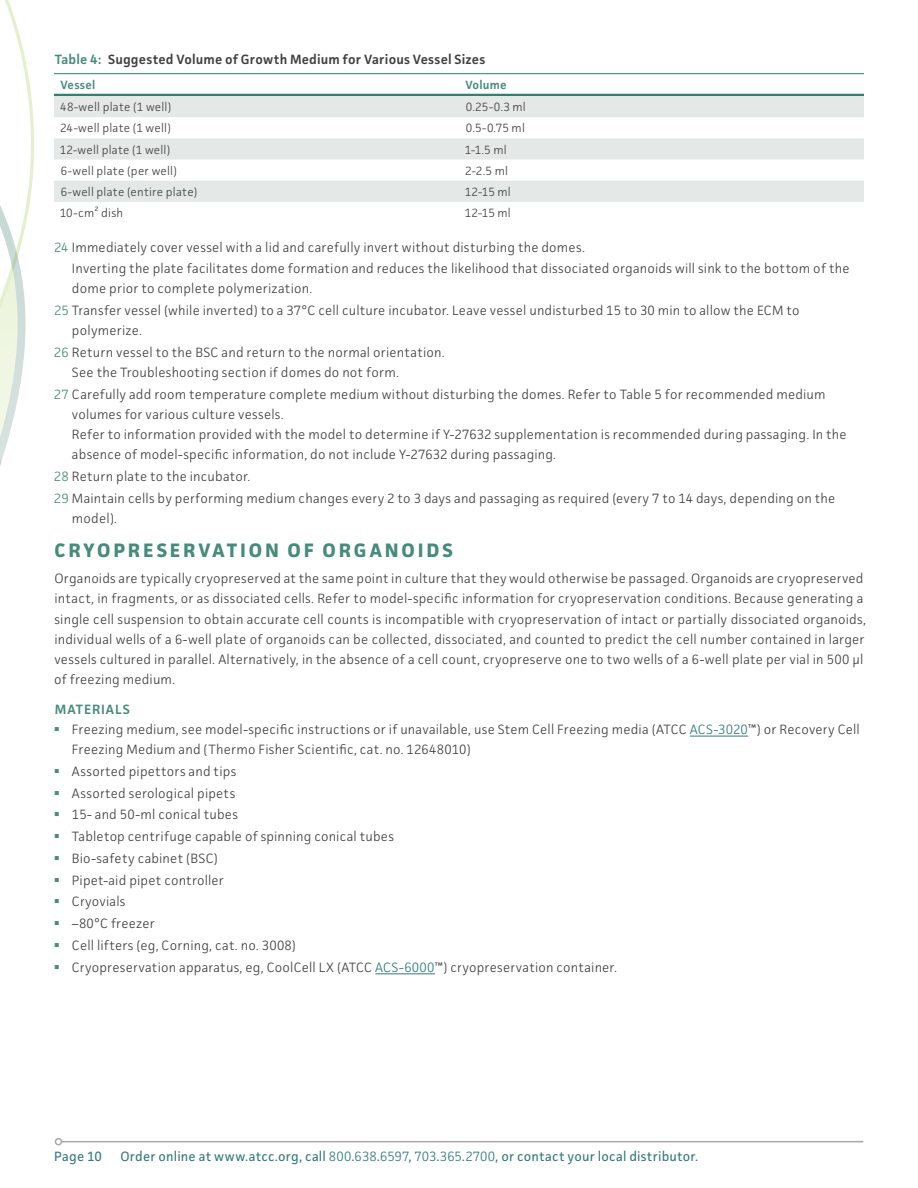
<style>
.page{position:relative;width:918px;height:1188px;background:#fff}
.page>*{position:absolute;margin:0;border:0;box-sizing:border-box;transform-origin:0 0}
.t1{font:700 19.5px "Facit";letter-spacing:.145em;color:#488a7b}
.t2{font:300 13.5px/20.2px "Facit";letter-spacing:.015em;color:#414042}
.t3{font:13.5px "Facit";letter-spacing:.01em;color:#34797c}
.t4{font:600 13.5px "Facit";letter-spacing:.01em;color:#414042}
.t5{font:300 12px "Facit";letter-spacing:.015em;color:#414042}
.t6{font:600 12px "Facit";letter-spacing:.02em;color:#488a7b}
.s1{color:#488a7b}
.s2{font-weight:600;color:#488a7b}
.s3{color:#34797c}
.s4{font-weight:300}
</style>
<div class="page">
<hr style="left:62px;top:1141px;width:801px;height:1px;background:#a8a8aa">
<div style="left:55px;top:1138px;width:7px;height:7px;border:2px solid #a8a8aa;border-radius:50%"></div>
<hr style="left:690px;top:736px;width:58px;height:1px;background:#34797c">
<hr style="left:375px;top:973px;width:60px;height:1px;background:#34797c">
<svg style="left:54px;top:96px;width:810px;height:106px;fill:#e4e9e7"></svg>
<hr style="left:54px;top:73px;width:405px;height:1px;background:#2e8272">
<hr style="left:459px;top:73px;width:405px;height:1px;background:#2e8272">
<hr style="left:54px;top:94px;width:405px;height:2px;background:#2e8272">
<hr style="left:459px;top:94px;width:405px;height:2px;background:#2e8272">
<svg style="left:0;top:0;width:34px;height:466px"></svg>
<p class="t4" style="left:55px;top:51px;width:432px"><span class="s1">Table 4:</span> Suggested Volume of Growth Medium for Various Vessel Sizes</p>
<p class="t6" style="left:60px;top:77px;width:36px">Vessel</p>
<p class="t6" style="left:465px;top:77px;width:43px">Volume</p>
<p class="t5" style="left:60px;top:100px;width:113px">48-well plate (1 well)</p>
<p class="t5" style="left:466px;top:100px;width:62px">0.25-0.3 ml</p>
<p class="t5" style="left:60px;top:121px;width:112px">24-well plate (1 well)</p>
<p class="t5" style="left:466px;top:121px;width:61px">0.5-0.75 ml</p>
<p class="t5" style="left:60px;top:142px;width:112px">12-well plate (1 well)</p>
<p class="t5" style="left:465px;top:142px;width:43px">1-1.5 ml</p>
<p class="t5" style="left:61px;top:163px;width:118px">6-well plate (per well)</p>
<p class="t5" style="left:465px;top:163px;width:44px">2-2.5 ml</p>
<p class="t5" style="left:61px;top:184px;width:138px">6-well plate (entire plate)</p>
<p class="t5" style="left:465px;top:184px;width:48px">12-15 ml</p>
<p class="t5" style="left:60px;top:205px;width:65px">10-cm² dish</p>
<p class="t5" style="left:465px;top:205px;width:48px">12-15 ml</p>
<p class="t2" style="left:72px;top:237px;width:779px;text-indent:-18px"><span class="s1">24</span> Immediately cover vessel with a lid and carefully invert without disturbing the domes.<br>Inverting the plate facilitates dome formation and reduces the likelihood that dissociated organoids will sink to the bottom of the dome prior to complete polymerization.</p>
<p class="t2" style="left:72px;top:300px;width:729px;text-indent:-18px"><span class="s1">25</span> Transfer vessel (while inverted) to a 37°C cell culture incubator. Leave vessel undisturbed 15 to 30 min to allow the ECM to polymerize.</p>
<p class="t2" style="left:72px;top:342px;width:374px;text-indent:-18px"><span class="s1">26</span> Return vessel to the BSC and return to the normal orientation.<br>See the Troubleshooting section if domes do not form.</p>
<p class="t2" style="left:72px;top:384px;width:776px;text-indent:-18px"><span class="s1">27</span> Carefully add room temperature complete medium without disturbing the domes. Refer to Table 5 for recommended medium volumes for various culture vessels.<br>Refer to information provided with the model to determine if Y-27632 supplementation is recommended during passaging. In the absence of model-specific information, do not include Y-27632 during passaging.</p>
<p class="t2" style="left:54px;top:465px;width:783px;line-height:21.8px"><span class="s1">28</span> Return plate to the incubator.<br><span class="s1">29</span> Maintain cells by performing medium changes every 2 to 3 days and passaging as required (every 7 to 14 days, depending on the</p>
<p class="t2" style="left:72px;top:508px;width:46px">model).</p>
<h1 class="t1" style="left:55px;top:538px;width:400px">CRYOPRESERVATION OF ORGANOIDS</h1>
<p class="t2" style="left:54px;top:568px;width:813px">Organoids are typically cryopreserved at the same point in culture that they would otherwise be passaged. Organoids are cryopreserved intact, in fragments, or as dissociated cells. Refer to model-specific information for cryopreservation conditions. Because generating a single cell suspension to obtain accurate cell counts is incompatible with cryopreservation of intact or partially dissociated organoids, individual wells of a 6-well plate of organoids can be collected, dissociated, and counted to predict the cell number contained in larger vessels cultured in parallel. Alternatively, in the absence of a cell count, cryopreserve one to two wells of a 6-well plate per vial in 500 μl of freezing medium.</p>
<p class="t2" style="left:72px;top:699px;width:789px;text-indent:-17px"><span class="s2">MATERIALS<br></span>Freezing medium, see model-specific instructions or if unavailable, use Stem Cell Freezing media (ATCC <span class="s3">ACS-3020</span>™) or Recovery Cell<br>Freezing Medium and (Thermo Fisher Scientific, cat. no. 12648010)</p>
<p class="t2" style="left:72px;top:760px;width:547px;line-height:21.8px">Assorted pipettors and tips<br>Assorted serological pipets<br>15- and 50-ml conical tubes<br>Tabletop centrifuge capable of spinning conical tubes<br>Bio-safety cabinet (BSC)<br>Pipet-aid pipet controller<br>Cryovials<br>–80°C freezer<br>Cell lifters (eg, Corning, cat. no. 3008)<br>Cryopreservation apparatus, eg, CoolCell LX (ATCC <span class="s3">ACS-6000</span>™) cryopreservation container.</p>
<p class="t3" style="left:54px;top:1148px;width:49px">Page 10</p>
<p class="t3" style="left:121px;top:1148px;width:579px">Order online at www.atcc.org, call <span class="s4">800</span>.<span class="s4">638</span>.<span class="s4">6597</span>, <span class="s4">703</span>.<span class="s4">365</span>.<span class="s4">2700</span>, or contact your local distributor.</p>
</div>
